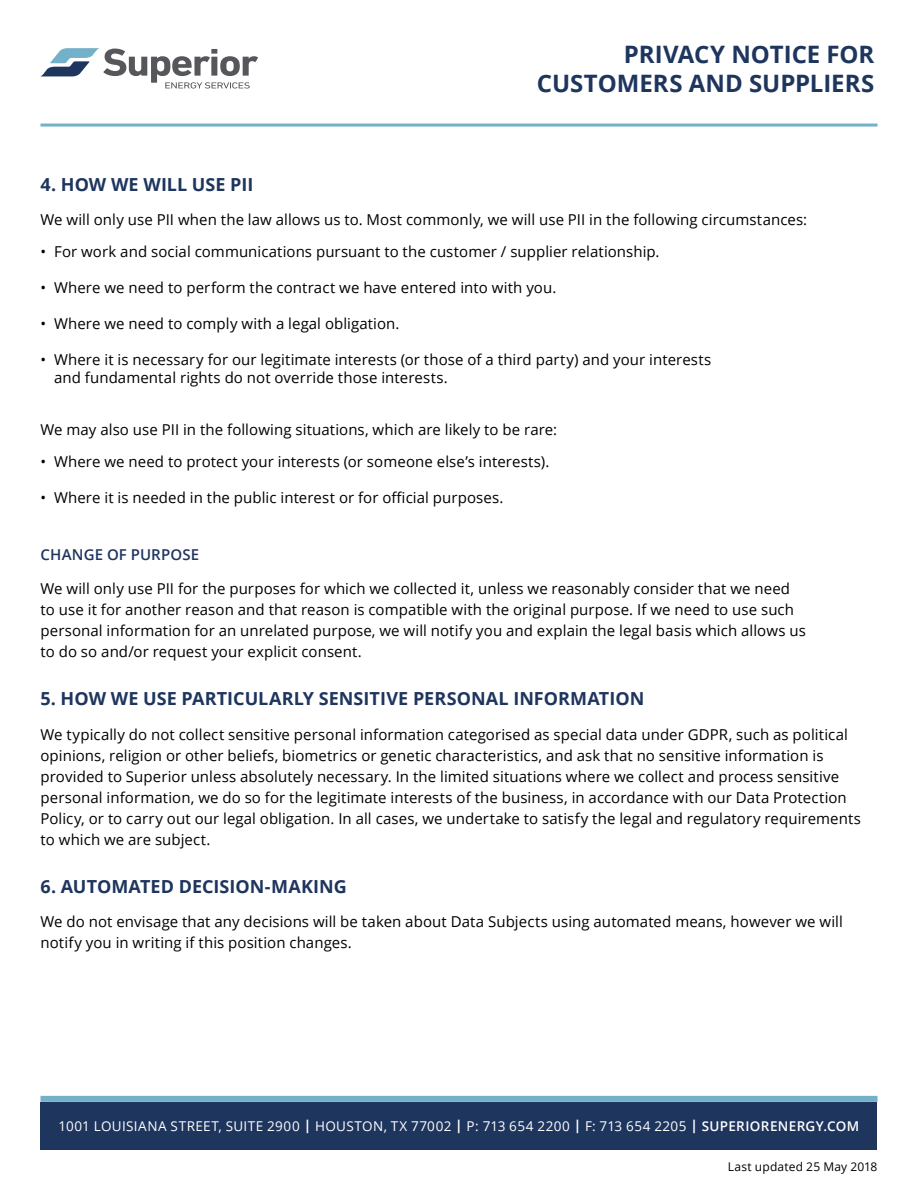
<style>
.page{position:relative;width:918px;height:1188px;background:#fff}
.page>*{position:absolute;margin:0;border:0;box-sizing:border-box;transform-origin:0 0}
.t1{font:700 24px/28.8px "Open Sans";letter-spacing:-.005em;color:#1e355e;text-align:right}
.t2{font:700 18px "Open Sans";letter-spacing:.005em;color:#1e355e}
.t3{font:15px/21px "Open Sans";letter-spacing:.005em;color:#000}
.t4{font:600 15px "Open Sans";letter-spacing:.01em;color:#1e355e}
.t5{font:13.5px "Open Sans";letter-spacing:.03em;color:#fff}
.t6{font:12px "Open Sans";letter-spacing:.015em;color:#000}
.s1{font-weight:700}
.s2{font-weight:600}
</style>
<div class="page">
<div style="left:40px;top:1102px;width:838px;height:47px;background:#1e355e"></div>
<svg style="left:40px;top:48px;width:218px;height:41px"></svg>
<hr style="left:40px;top:124px;width:838px;height:3px;background:#72b1c8">
<div style="left:40px;top:1096px;width:838px;height:6px;background:#72b1c8"></div>
<h1 class="t1" style="left:537px;top:39px;width:339px">PRIVACY NOTICE FOR<br>CUSTOMERS AND SUPPLIERS</h1>
<p class="t2" style="left:40px;top:172px;width:214px">4. HOW WE WILL USE PII</p>
<p class="t3" style="left:40px;top:209px;width:768px">We will only use PII when the law allows us to. Most commonly, we will use PII in the following circumstances:</p>
<p class="t3" style="left:40px;top:240px;width:621px">• For work and social communications pursuant to the customer / supplier relationship.</p>
<p class="t3" style="left:40px;top:276px;width:517px">• Where we need to perform the contract we have entered into with you.</p>
<p class="t3" style="left:40px;top:312px;width:361px">• Where we need to comply with a legal obligation.</p>
<p class="t3" style="left:54px;top:350px;width:659px;line-height:18px;text-indent:-14px">• Where it is necessary for our legitimate interests (or those of a third party) and your interests and fundamental rights do not override those interests.</p>
<p class="t3" style="left:40px;top:419px;width:518px">We may also use PII in the following situations, which are likely to be rare:</p>
<p class="t3" style="left:40px;top:450px;width:510px">• Where we need to protect your interests (or someone else’s interests).</p>
<p class="t3" style="left:40px;top:486px;width:464px">• Where it is needed in the public interest or for official purposes.</p>
<p class="t4" style="left:40px;top:544px;width:160px">CHANGE OF PURPOSE</p>
<p class="t3" style="left:40px;top:578px;width:767px">We will only use PII for the purposes for which we collected it, unless we reasonably consider that we need to use it for another reason and that reason is compatible with the original purpose. If we need to use such personal information for an unrelated purpose, we will notify you and explain the legal basis which allows us to do so and/or request your explicit consent.</p>
<p class="t2" style="left:40px;top:686px;width:605px">5. HOW WE USE PARTICULARLY SENSITIVE PERSONAL INFORMATION</p>
<p class="t3" style="left:40px;top:723px;width:822px">We typically do not collect sensitive personal information categorised as special data under GDPR, such as political opinions, religion or other beliefs, biometrics or genetic characteristics, and ask that no sensitive information is provided to Superior unless absolutely necessary. In the limited situations where we collect and process sensitive personal information, we do so for the legitimate interests of the business, in accordance with our Data Protection Policy, or to carry out our legal obligation. In all cases, we undertake to satisfy the legal and regulatory requirements to which we are subject.</p>
<p class="t2" style="left:40px;top:874px;width:308px">6. AUTOMATED DECISION-MAKING</p>
<p class="t3" style="left:40px;top:911px;width:804px">We do not envisage that any decisions will be taken about Data Subjects using automated means, however we will notify you in writing if this position changes.</p>
<p class="t5" style="left:59px;top:1117px;width:802px">1001 LOUISIANA STREET, SUITE 2900 <span class="s1">|</span> HOUSTON, TX 77002 <span class="s1">|</span> P: 713 654 2200 <span class="s1">|</span> F: 713 654 2205 <span class="s1">|</span> <span class="s2">SUPERIORENERGY.COM</span></p>
<p class="t6" style="left:728px;top:1158px;width:151px">Last updated 25 May 2018</p>
</div>
